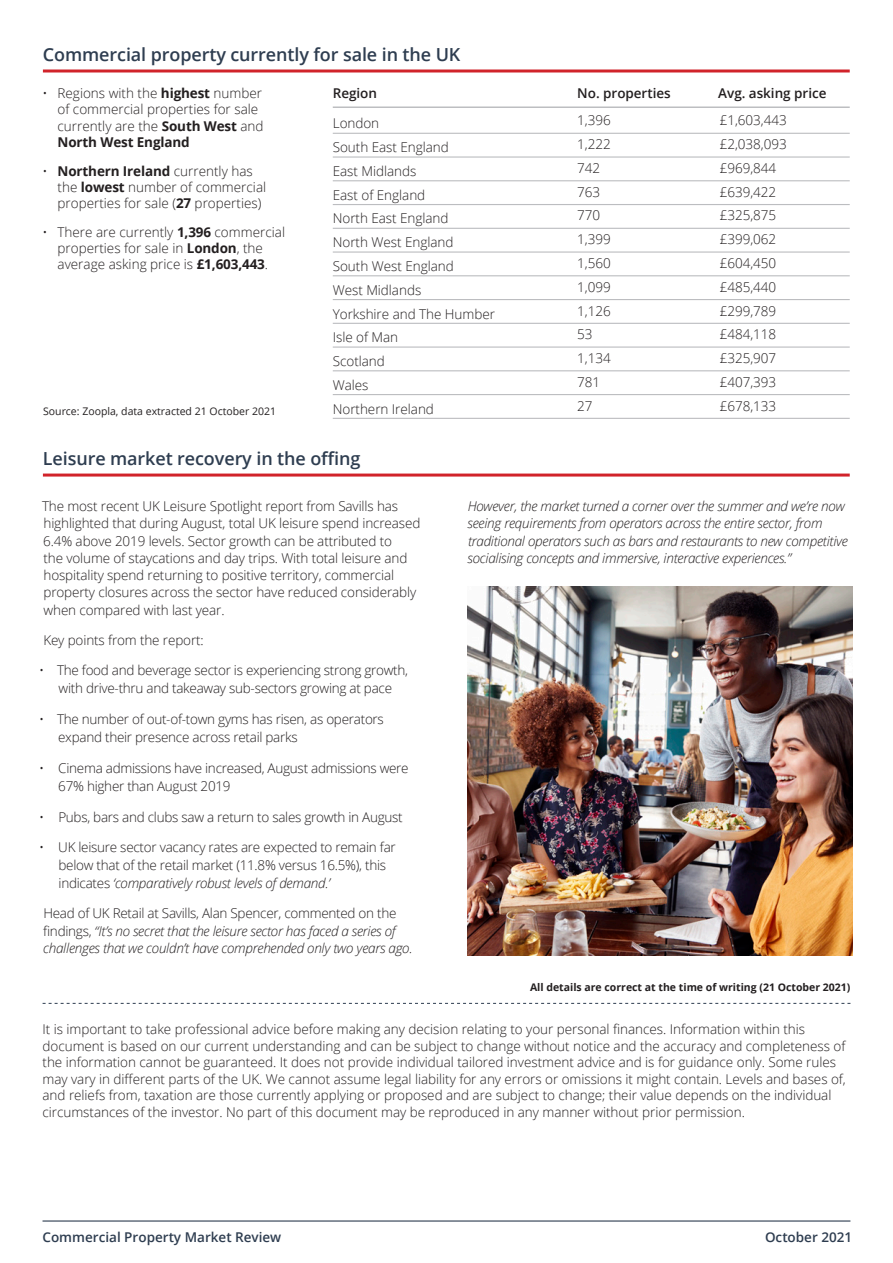
<style>
.page{position:relative;width:893px;height:1263px;background:#fff}
.page>*{position:absolute;margin:0;border:0;box-sizing:border-box;transform-origin:0 0}
.heading_2_-_back_pag{font:600 18px "Open Sans";letter-spacing:-.005em;color:#2e3d50}
.body_text{font:300 13.5px/16.2px "Open Sans";letter-spacing:-.005em;color:#231f20}
.body_text-2{font:italic 300 13.5px/17.2px "Open Sans";letter-spacing:-.02em;color:#231f20}
.Table_text_regions{font:300 13.5px "Open Sans";letter-spacing:-.005em;color:#231f20}
.Table_text_figures{font:300 13.5px "Open Sans";letter-spacing:-.005em;color:#231f20}
.t1{font:600 13.5px "Open Sans";color:#2e3d50}
.Table_header{font:600 13.5px "Open Sans";letter-spacing:-.005em;color:#231f20}
.Source{font:700 10.5px "Open Sans";color:#231f20}
.Source-2{font:10.5px "Open Sans";color:#231f20}
.s1{font-weight:700}
.s2{font-style:italic}
.s3{font-style:normal}
</style>
<div class="page">
<hr style="left:43px;top:1220px;width:807px;height:1px;background:#2e3d50">
<svg style="left:43px;top:1003px;width:807px;height:1px"></svg>
<hr style="left:333px;top:133px;width:517px;height:1px;background:#bcbdc0">
<hr style="left:333px;top:156px;width:517px;height:2px;background:#bcbdc0">
<hr style="left:333px;top:180px;width:517px;height:1px;background:#bcbdc0">
<hr style="left:333px;top:204px;width:517px;height:1px;background:#bcbdc0">
<hr style="left:333px;top:228px;width:517px;height:1px;background:#bcbdc0">
<hr style="left:333px;top:251px;width:517px;height:2px;background:#bcbdc0">
<hr style="left:333px;top:275px;width:517px;height:1px;background:#bcbdc0">
<hr style="left:333px;top:299px;width:517px;height:1px;background:#bcbdc0">
<hr style="left:333px;top:323px;width:517px;height:1px;background:#bcbdc0">
<hr style="left:333px;top:346px;width:517px;height:2px;background:#bcbdc0">
<hr style="left:333px;top:370px;width:517px;height:1px;background:#bcbdc0">
<hr style="left:333px;top:394px;width:517px;height:1px;background:#bcbdc0">
<hr style="left:333px;top:418px;width:517px;height:1px;background:#bcbdc0">
<hr style="left:43px;top:69px;width:807px;height:3px;background:#d1232a">
<hr style="left:333px;top:107px;width:517px;height:1px;background:#a8a9ad">
<hr style="left:43px;top:473px;width:807px;height:3px;background:#d1232a">
<img style="left:468px;top:587px;width:384px;height:368px">
<p class="heading_2_-_back_pag" style="left:43px;top:42px;width:419px">Commercial property currently for sale in the UK</p>
<p class="Table_header" style="left:333px;top:84px;width:46px">Region</p>
<p class="Table_header" style="left:577px;top:84px;width:95px">No. properties</p>
<p class="Table_header" style="left:718px;top:84px;width:110px">Avg. asking price</p>
<p class="body_text" style="left:58px;top:85px;width:208px;text-indent:-15px">• Regions with the <span class="s1">highest</span> number of commercial properties for sale currently are the <span class="s1">South West</span> and<br><span class="s1">North West England</span></p>
<p class="body_text" style="left:58px;top:162px;width:210px;text-indent:-15px">• <span class="s1">Northern Ireland</span> currently has the <span class="s1">lowest</span> number of commercial properties for sale (<span class="s1">27</span> properties)</p>
<p class="body_text" style="left:43px;top:224px;width:244px;text-align:center">• There are currently <span class="s1">1,396</span> commercial properties for sale in <span class="s1">London</span>, the average asking price is <span class="s1">£1,603,443</span>.</p>
<p class="Table_text_figures" style="left:577px;top:111px;width:35px">1,396</p>
<p class="Table_text_figures" style="left:577px;top:135px;width:35px">1,222</p>
<p class="Table_text_figures" style="left:577px;top:159px;width:25px">742</p>
<p class="Table_text_figures" style="left:577px;top:183px;width:25px">763</p>
<p class="Table_text_figures" style="left:577px;top:206px;width:25px">770</p>
<p class="Table_text_figures" style="left:577px;top:230px;width:35px">1,399</p>
<p class="Table_text_figures" style="left:577px;top:254px;width:35px">1,560</p>
<p class="Table_text_figures" style="left:577px;top:278px;width:35px">1,099</p>
<p class="Table_text_figures" style="left:577px;top:301px;width:35px">1,126</p>
<p class="Table_text_figures" style="left:577px;top:325px;width:17px">53</p>
<p class="Table_text_figures" style="left:577px;top:349px;width:35px">1,134</p>
<p class="Table_text_figures" style="left:577px;top:373px;width:25px">781</p>
<p class="Table_text_figures" style="left:577px;top:396px;width:17px">27</p>
<p class="Table_text_figures" style="left:720px;top:111px;width:69px">£1,603,443</p>
<p class="Table_text_figures" style="left:720px;top:135px;width:69px">£2,038,093</p>
<p class="Table_text_figures" style="left:720px;top:159px;width:58px">£969,844</p>
<p class="Table_text_figures" style="left:720px;top:183px;width:58px">£639,422</p>
<p class="Table_text_figures" style="left:720px;top:206px;width:58px">£325,875</p>
<p class="Table_text_figures" style="left:720px;top:230px;width:58px">£399,062</p>
<p class="Table_text_figures" style="left:720px;top:254px;width:58px">£604,450</p>
<p class="Table_text_figures" style="left:720px;top:278px;width:58px">£485,440</p>
<p class="Table_text_figures" style="left:720px;top:301px;width:58px">£299,789</p>
<p class="Table_text_figures" style="left:720px;top:325px;width:58px">£484,118</p>
<p class="Table_text_figures" style="left:720px;top:349px;width:58px">£325,907</p>
<p class="Table_text_figures" style="left:720px;top:373px;width:58px">£407,393</p>
<p class="Table_text_figures" style="left:720px;top:396px;width:58px">£678,133</p>
<p class="Table_text_regions" style="left:333px;top:114px;width:48px">London</p>
<p class="Table_text_regions" style="left:333px;top:138px;width:118px">South East England</p>
<p class="Table_text_regions" style="left:333px;top:162px;width:85px">East Midlands</p>
<p class="Table_text_regions" style="left:333px;top:186px;width:94px">East of England</p>
<p class="Table_text_regions" style="left:333px;top:209px;width:117px">North East England</p>
<p class="Table_text_regions" style="left:333px;top:233px;width:122px">North West England</p>
<p class="Table_text_regions" style="left:333px;top:257px;width:123px">South West England</p>
<p class="Table_text_regions" style="left:333px;top:281px;width:90px">West Midlands</p>
<p class="Table_text_regions" style="left:333px;top:304px;width:164px">Yorkshire and The Humber</p>
<p class="Table_text_regions" style="left:333px;top:328px;width:67px">Isle of Man</p>
<p class="Table_text_regions" style="left:333px;top:352px;width:54px">Scotland</p>
<p class="Table_text_regions" style="left:333px;top:376px;width:37px">Wales</p>
<p class="Table_text_regions" style="left:333px;top:399px;width:103px">Northern Ireland</p>
<p class="Source-2" style="left:43px;top:404px;width:235px">Source: Zoopla, data extracted 21 October 2021</p>
<p class="heading_2_-_back_pag" style="left:43px;top:446px;width:319px">Leisure market recovery in the offing</p>
<p class="body_text" style="left:42px;top:497px;width:380px;line-height:17.2px">The most recent UK Leisure Spotlight report from Savills has highlighted that during August, total UK leisure spend increased 6.4% above 2019 levels. Sector growth can be attributed to<br>the volume of staycations and day trips. With total leisure and hospitality spend returning to positive territory, commercial property closures across the sector have reduced considerably when compared with last year.</p>
<p class="body_text" style="left:43px;top:631px;width:162px">Key points from the report:</p>
<p class="body_text" style="left:39px;top:661px;width:370px;line-height:18px;text-align:center">• The food and beverage sector is experiencing strong growth, with drive-thru and takeaway sub-sectors growing at pace</p>
<p class="body_text" style="left:58px;top:710px;width:327px;line-height:18px;text-indent:-19px">• The number of out-of-town gyms has risen, as operators expand their presence across retail parks</p>
<p class="body_text" style="left:58px;top:758px;width:352px;line-height:18px;text-indent:-19px">• Cinema admissions have increased, August admissions were<br>67% higher than August 2019</p>
<p class="body_text" style="left:39px;top:808px;width:365px">• Pubs, bars and clubs saw a return to sales growth in August</p>
<p class="body_text" style="left:59px;top:838px;width:339px;line-height:18px;text-indent:-19px">• UK leisure sector vacancy rates are expected to remain far below that of the retail market (11.8% versus 16.5%), this indicates <span class="s2">‘comparatively robust levels of demand.’</span></p>
<p class="body_text-2" style="left:43px;top:904px;width:371px"><span class="s3">Head of UK Retail at Savills, Alan Spencer, commented on the findings,</span> “It’s no secret that the leisure sector has faced a series of challenges that we couldn’t have comprehended only two years ago.</p>
<p class="body_text-2" style="left:468px;top:497px;width:382px">However, the market turned a corner over the summer and we’re now seeing requirements from operators across the entire sector, from traditional operators such as bars and restaurants to new competitive socialising concepts and immersive, interactive experiences.”</p>
<p class="Source" style="left:530px;top:980px;width:322px">All details are correct at the time of writing (21 October 2021)</p>
<p class="body_text" style="left:43px;top:1021px;width:805px">It is important to take professional advice before making any decision relating to your personal finances. Information within this document is based on our current understanding and can be subject to change without notice and the accuracy and completeness of the information cannot be guaranteed. It does not provide individual tailored investment advice and is for guidance only. Some rules may vary in different parts of the UK. We cannot assume legal liability for any errors or omissions it might contain. Levels and bases of, and reliefs from, taxation are those currently applying or proposed and are subject to change; their value depends on the individual circumstances of the investor. No part of this document may be reproduced in any manner without prior permission.</p>
<p class="t1" style="left:43px;top:1227px;width:240px">Commercial Property Market Review</p>
<p class="t1" style="left:765px;top:1227px;width:89px">October 2021</p>
</div>
